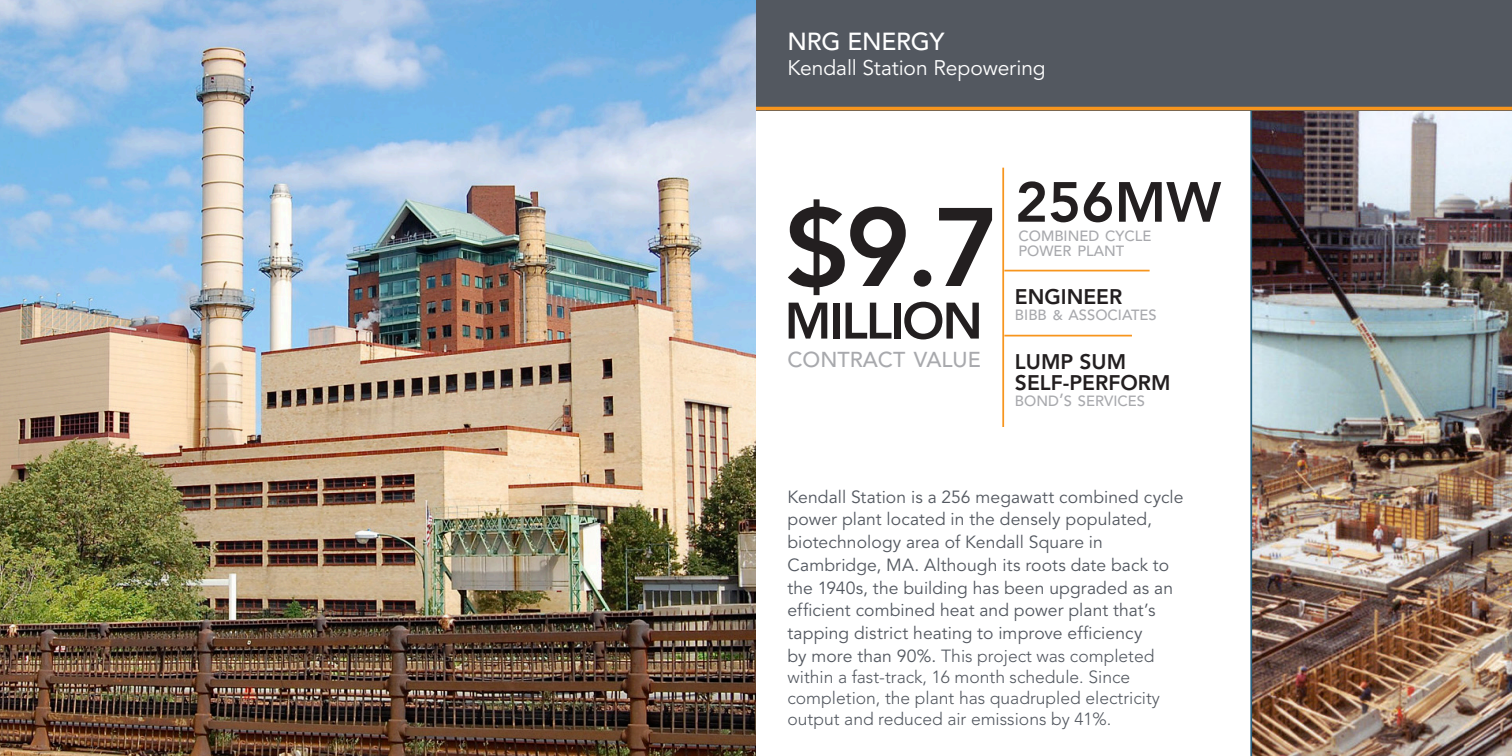
<style>
.page{position:relative;width:1512px;height:756px;background:#fff}
.page>*{position:absolute;margin:0;border:0;box-sizing:border-box;transform-origin:0 0}
.t1{font:800 110.25px "Avenir LT Std";color:#231f20}
.t2{font:800 56px "Avenir LT Std";color:#231f20}
.t3{font:800 50.75px "Avenir LT Std";letter-spacing:-.04em;color:#231f20}
.t4{font:500 24.5px "Avenir LT Std";letter-spacing:-.01em;color:#fff}
.t5{font:500 21.35px "Avenir LT Std";color:#a8a9ad}
.t6{font:800 21px "Avenir LT Std";color:#231f20}
.t7{font:21px "Avenir LT Std";letter-spacing:-.005em;color:#fff}
.t8{font:17.5px/22.8px "Avenir LT Std";letter-spacing:.005em;color:#535860}
.t9{font:300 17.5px/21px "Avenir LT Std";color:#535860}
.t10{font:500 14.7px/15.8px "Avenir LT Std";color:#a8a9ad}
.s1{font-size:14px}
.s2{font-size:17.5px}
.s3{font-weight:300}
</style>
<div class="page">
<img style="left:0;top:0;width:756px;height:756px">
<img style="left:1252px;top:110px;width:260px;height:646px">
<div style="left:756px;top:0;width:756px;height:110px;background:#535860"></div>
<hr style="left:1002px;top:168px;width:2px;height:259px;background:#f7951d">
<hr style="left:1004px;top:270px;width:146px;height:1px;background:#f7951d">
<hr style="left:1004px;top:335px;width:128px;height:1px;background:#f7951d">
<hr style="left:1250px;top:109px;width:2px;height:647px;background:#2b627f">
<hr style="left:756px;top:107px;width:756px;height:3px;background:#f7951d">
<p class="t4" style="left:788px;top:27px;width:159px">NRG ENERGY</p>
<p class="t7" style="left:788px;top:56px;width:260px">Kendall Station Repowering</p>
<p class="t1" style="left:784px;top:182px;width:217px">$9.7</p>
<p class="t3" style="left:784px;top:291px;width:200px">MILLION</p>
<p class="t5" style="left:788px;top:347px;width:195px">CONTRACT VALUE</p>
<p class="t2" style="left:1015px;top:169px;width:208px">256MW</p>
<p class="t10" style="left:1018px;top:228px;width:134px">COMBINED CYCLE<br>POWER PLANT</p>
<p class="t6" style="left:1015px;top:284px;width:109px">ENGINEER</p>
<p class="t10" style="left:1015px;top:307px;width:143px">BIBB <span class="s1">&amp;</span> ASSOCIATES</p>
<p class="t6" style="left:1015px;top:350px;width:113px">LUMP SUM</p>
<p class="t6" style="left:1015px;top:371px;width:157px">SELF-PERFORM</p>
<p class="t10" style="left:1015px;top:393px;width:131px">BOND<span class="s2">’</span>S SERVICES</p>
<p class="t8" style="left:788px;top:486px;width:398px">Kendall Station is a 256 megawatt combined cycle power plant located in the densely populated, biotechnology area of Kendall Square in Cambridge, MA. Although its roots date back to the 1940s, the building has been upgraded as an efficient combined heat and power plant that’s tapping district heating to improve efficiency<br>by more than 90%. <span class="s3">This project was completed</span></p>
<p class="t9" style="left:788px;top:666px;width:374px">within a fast-track, 16 month schedule. Since completion, the plant has quadrupled electricity output and reduced air emissions by 41%.</p>
</div>
